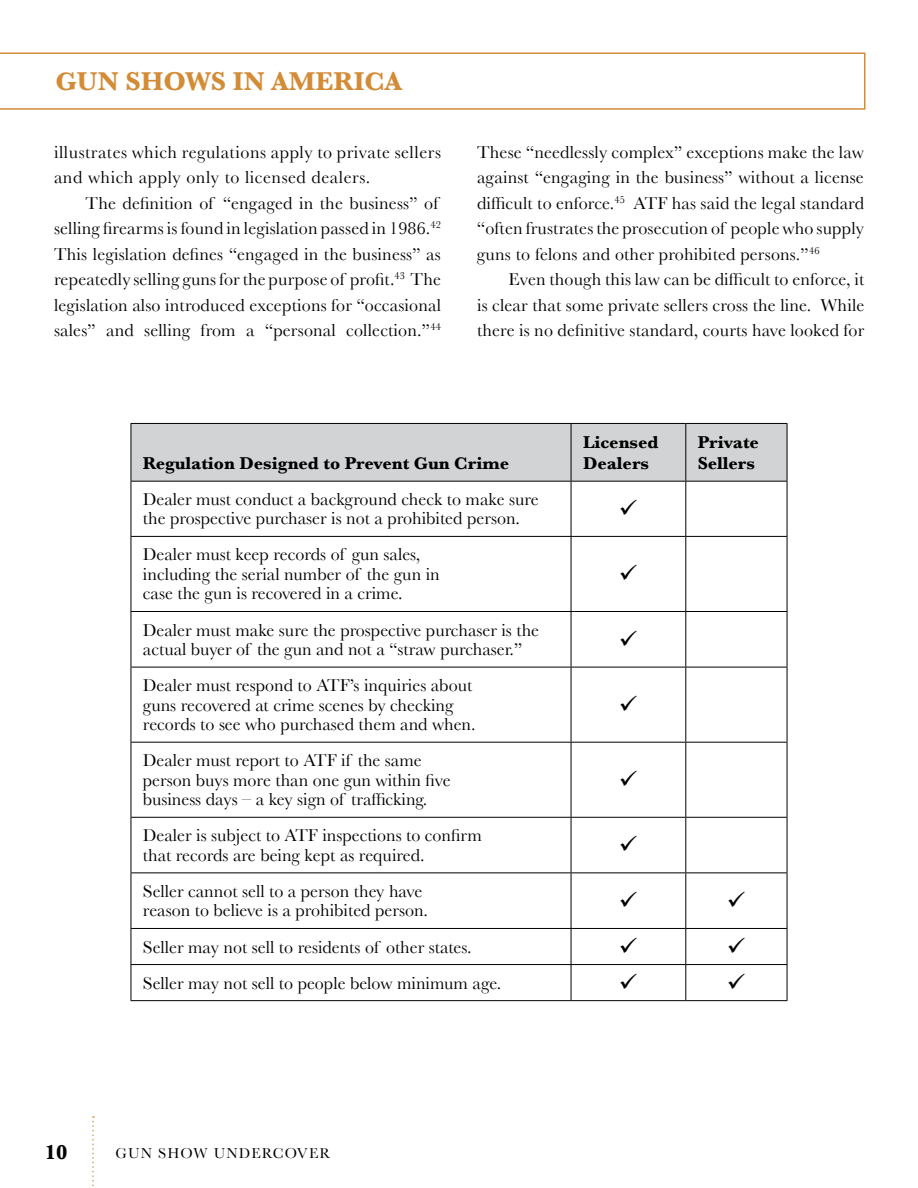
<style>
.page{position:relative;width:918px;height:1188px;background:#fff}
.page>*{position:absolute;margin:0;border:0;box-sizing:border-box;transform-origin:0 0}
.t1{font:700 27px "Baskerville";color:#d48b36}
.t2{font:700 21px "Baskerville";color:#000}
.t3{font:18px/25.5px "Baskerville";color:#000}
.t4{font:18px/25.5px "Baskerville";letter-spacing:.03em;color:#000}
.t5{font:700 18px/21.6px "Baskerville";color:#000}
.t6{font:15px "Baskerville";letter-spacing:.075em;color:#000}
</style>
<div class="page">
<svg style="left:92px;top:1116px;width:2px;height:70px"></svg>
<svg style="left:0;top:52px;width:866px;height:58px"></svg>
<div style="left:132px;top:424px;width:655px;height:57px;background:#d1d3d4"></div>
<hr style="left:571px;top:424px;width:1px;height:57px;background:#000">
<hr style="left:685px;top:424px;width:1px;height:57px;background:#000">
<hr style="left:685px;top:482px;width:1px;height:54px;background:#000">
<hr style="left:787px;top:482px;width:1px;height:54px;background:#000">
<hr style="left:131px;top:536px;width:440px;height:1px;background:#000">
<hr style="left:571px;top:536px;width:115px;height:1px;background:#000">
<hr style="left:686px;top:536px;width:101px;height:1px;background:#000">
<hr style="left:685px;top:537px;width:1px;height:74px;background:#000">
<hr style="left:787px;top:537px;width:1px;height:74px;background:#000">
<hr style="left:131px;top:611px;width:440px;height:1px;background:#000">
<hr style="left:571px;top:611px;width:115px;height:1px;background:#000">
<hr style="left:686px;top:611px;width:101px;height:1px;background:#000">
<hr style="left:685px;top:612px;width:1px;height:55px;background:#000">
<hr style="left:787px;top:612px;width:1px;height:55px;background:#000">
<hr style="left:131px;top:667px;width:440px;height:1px;background:#000">
<hr style="left:571px;top:667px;width:115px;height:1px;background:#000">
<hr style="left:686px;top:667px;width:101px;height:1px;background:#000">
<hr style="left:685px;top:667px;width:1px;height:75px;background:#000">
<hr style="left:787px;top:667px;width:1px;height:75px;background:#000">
<hr style="left:131px;top:742px;width:440px;height:1px;background:#000">
<hr style="left:571px;top:742px;width:115px;height:1px;background:#000">
<hr style="left:686px;top:742px;width:101px;height:1px;background:#000">
<hr style="left:685px;top:743px;width:1px;height:74px;background:#000">
<hr style="left:787px;top:743px;width:1px;height:74px;background:#000">
<hr style="left:131px;top:817px;width:440px;height:1px;background:#000">
<hr style="left:571px;top:817px;width:115px;height:1px;background:#000">
<hr style="left:686px;top:817px;width:101px;height:1px;background:#000">
<hr style="left:685px;top:818px;width:1px;height:54px;background:#000">
<hr style="left:787px;top:818px;width:1px;height:54px;background:#000">
<hr style="left:131px;top:872px;width:440px;height:1px;background:#000">
<hr style="left:571px;top:872px;width:115px;height:1px;background:#000">
<hr style="left:686px;top:872px;width:101px;height:1px;background:#000">
<hr style="left:685px;top:873px;width:1px;height:55px;background:#000">
<hr style="left:787px;top:873px;width:1px;height:55px;background:#000">
<hr style="left:131px;top:928px;width:440px;height:1px;background:#000">
<hr style="left:571px;top:928px;width:115px;height:1px;background:#000">
<hr style="left:686px;top:928px;width:101px;height:1px;background:#000">
<hr style="left:685px;top:929px;width:1px;height:35px;background:#000">
<hr style="left:787px;top:929px;width:1px;height:35px;background:#000">
<hr style="left:131px;top:964px;width:440px;height:1px;background:#000">
<hr style="left:571px;top:964px;width:115px;height:1px;background:#000">
<hr style="left:686px;top:964px;width:101px;height:1px;background:#000">
<hr style="left:685px;top:965px;width:1px;height:35px;background:#000">
<hr style="left:787px;top:965px;width:1px;height:35px;background:#000">
<hr style="left:571px;top:1000px;width:115px;height:1px;background:#000">
<hr style="left:686px;top:1000px;width:101px;height:1px;background:#000">
<hr style="left:131px;top:423px;width:440px;height:1px;background:#000">
<hr style="left:131px;top:424px;width:1px;height:57px;background:#000">
<hr style="left:571px;top:423px;width:115px;height:1px;background:#000">
<hr style="left:686px;top:423px;width:101px;height:1px;background:#000">
<hr style="left:787px;top:424px;width:1px;height:57px;background:#000">
<hr style="left:131px;top:481px;width:440px;height:1px;background:#000">
<hr style="left:571px;top:481px;width:115px;height:1px;background:#000">
<hr style="left:686px;top:481px;width:101px;height:1px;background:#000">
<hr style="left:131px;top:482px;width:1px;height:54px;background:#000">
<hr style="left:571px;top:482px;width:1px;height:54px;background:#000">
<hr style="left:131px;top:537px;width:1px;height:74px;background:#000">
<hr style="left:571px;top:537px;width:1px;height:74px;background:#000">
<hr style="left:131px;top:612px;width:1px;height:55px;background:#000">
<hr style="left:571px;top:612px;width:1px;height:55px;background:#000">
<hr style="left:131px;top:667px;width:1px;height:75px;background:#000">
<hr style="left:571px;top:667px;width:1px;height:75px;background:#000">
<hr style="left:131px;top:743px;width:1px;height:74px;background:#000">
<hr style="left:571px;top:743px;width:1px;height:74px;background:#000">
<hr style="left:131px;top:818px;width:1px;height:54px;background:#000">
<hr style="left:571px;top:818px;width:1px;height:54px;background:#000">
<hr style="left:131px;top:873px;width:1px;height:55px;background:#000">
<hr style="left:571px;top:873px;width:1px;height:55px;background:#000">
<hr style="left:131px;top:929px;width:1px;height:35px;background:#000">
<hr style="left:571px;top:929px;width:1px;height:35px;background:#000">
<hr style="left:131px;top:965px;width:1px;height:35px;background:#000">
<hr style="left:571px;top:965px;width:1px;height:35px;background:#000">
<hr style="left:131px;top:1000px;width:440px;height:1px;background:#000">
<h1 class="t1" style="left:56px;top:66px;width:348px">GUN SHOWS IN AMERICA</h1>
<p class="t4" style="left:54px;top:139px;width:389px">illustrates which regulations apply to private sellers and which apply only to licensed dealers.</p>
<p class="t3" style="left:54px;top:190px;width:389px;text-indent:32px">The definition of “engaged in the business” of selling firearms is found in legislation passed in 1986.<sup>42<br></sup>This legislation defines “engaged in the business” as repeatedly selling guns for the purpose of profit.<sup>43</sup> The legislation also introduced exceptions for “occasional sales” and selling from a “personal collection.”<sup>44</sup></p>
<p class="t3" style="left:477px;top:139px;width:389px;text-align:justify">These “needlessly complex” exceptions make the law against “engaging in the business” without a license difficult to enforce.<sup>45</sup> ATF has said the legal standard “often frustrates the prosecution of people who supply guns to felons and other prohibited persons.”<sup>46</sup></p>
<p class="t3" style="left:477px;top:267px;width:389px;text-align:justify;text-indent:32px">Even though this law can be difficult to enforce, it is clear that some private sellers cross the line. While there is no definitive standard, courts have looked for</p>
<p class="t5" style="left:143px;top:453px;width:368px">Regulation Designed to Prevent Gun Crime</p>
<p class="t3" style="left:143px;top:489px;width:397px;line-height:19.5px">Dealer must conduct a background check to make sure the prospective purchaser is not a prohibited person.</p>
<p class="t3" style="left:143px;top:545px;width:298px;line-height:19.5px">Dealer must keep records of gun sales, including the serial number of the gun in case the gun is recovered in a crime.</p>
<p class="t3" style="left:143px;top:620px;width:398px;line-height:19.5px">Dealer must make sure the prospective purchaser is the actual buyer of the gun and not a “straw purchaser.”</p>
<p class="t3" style="left:143px;top:676px;width:334px;line-height:19.5px">Dealer must respond to ATF’s inquiries about guns recovered at crime scenes by checking records to see who purchased them and when.</p>
<p class="t3" style="left:143px;top:751px;width:309px;line-height:19.5px">Dealer must report to ATF if the same person buys more than one gun within five business days – a key sign of trafficking.</p>
<p class="t3" style="left:143px;top:826px;width:341px;line-height:19.5px">Dealer is subject to ATF inspections to confirm that records are being kept as required.</p>
<p class="t3" style="left:143px;top:881px;width:287px;line-height:19.5px">Seller cannot sell to a person they have reason to believe is a prohibited person.</p>
<p class="t3" style="left:143px;top:929px;width:360px;line-height:36.2px">Seller may not sell to residents of other states.<br>Seller may not sell to people below minimum age.</p>
<p class="t5" style="left:583px;top:431px;width:77px">Licensed<br>Dealers</p>
<p class="t5" style="left:698px;top:431px;width:63px">Private<br>Sellers</p>
<p class="t2" style="left:45px;top:1140px;width:24px">10</p>
<p class="t6" style="left:116px;top:1145px;width:216px">GUN SHOW UNDERCOVER</p>
</div>
